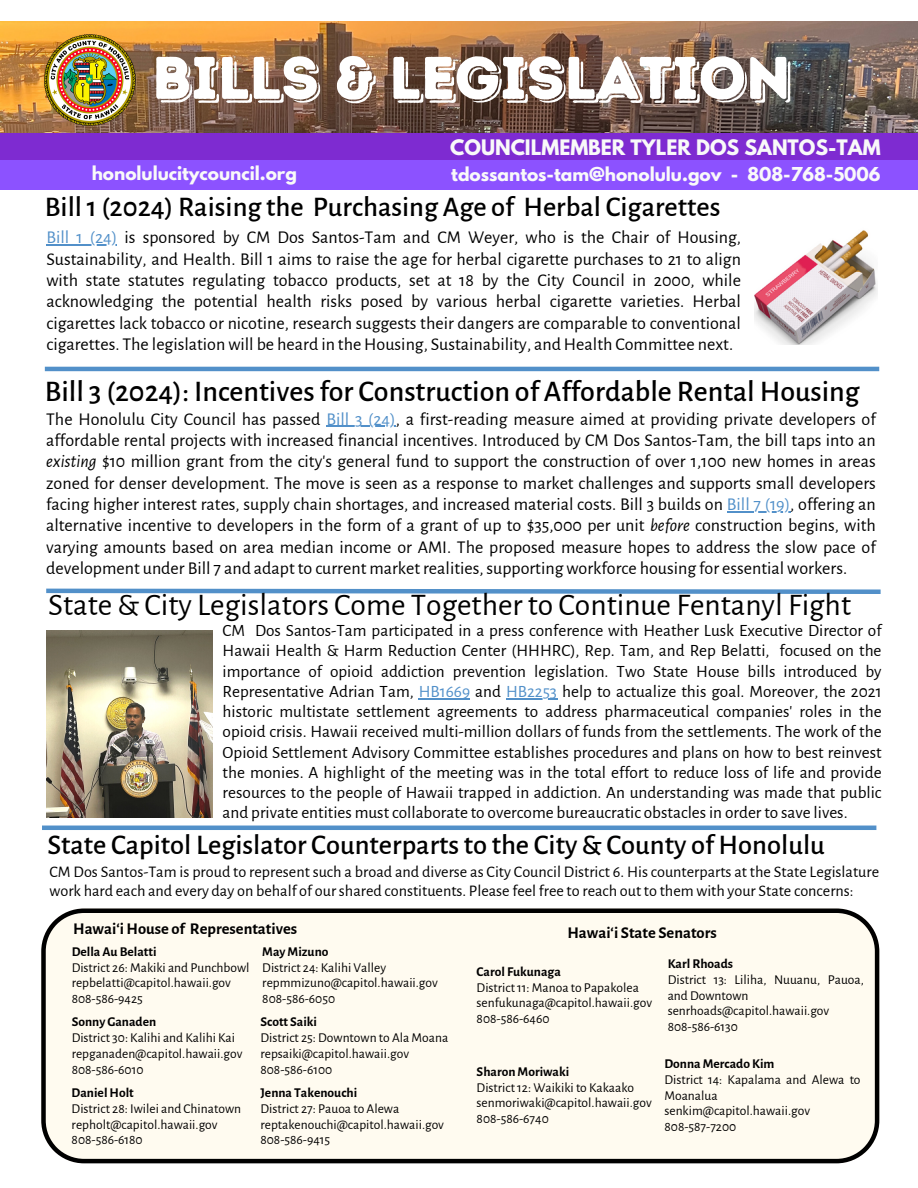
<style>
.page{position:relative;width:918px;height:1188px;background:#fff}
.page>*{position:absolute;margin:0;border:0;box-sizing:border-box;transform-origin:0 0}
.t1{font:60px "Intro Rust Base Shade";letter-spacing:-.01em;color:#fff}
.t2{font:31.5px "Alegreya Sans";color:#000}
.t3{font:500 30px "Alegreya Sans";color:#000}
.t4{font:500 28.5px "Alegreya Sans";color:#000}
.t5{font:700 18.9px "League Spartan";color:#f9f9f9}
.t6{font:18px/21.3px "Alegreya Sans";color:#000;text-align:justify}
.t7{font:17.25px/20.2px "Alegreya Sans";color:#000;text-align:justify}
.t8{font:700 16.95px "League Spartan";color:#f9f9f9}
.t9{font:700 16.5px "Alegreya Sans";color:#000}
.t10{font:16.2px/19.2px "Alegreya Sans";color:#000}
.t11{font:13.5px/15.8px "Alegreya Sans";color:#000}
.t12{font:700 13.5px "Alegreya Sans";color:#000}
.s1{color:#5290c9}
.s2{font-style:italic}
</style>
<div class="page">
<img style="left:0;top:21px;width:918px;height:113px">
<div style="left:0;top:134px;width:918px;height:32px;background:#7e2bd1"></div>
<div style="left:0;top:161px;width:918px;height:29px;background:#8c52ff"></div>
<img style="left:43px;top:33px;width:94px;height:94px">
<svg style="left:46px;top:588px;width:835px;height:6px;background:#7dabd6"></svg>
<hr style="left:45px;top:367px;width:834px;height:4px;background:#5290c9">
<hr style="left:42px;top:826px;width:834px;height:4px;background:#5290c9">
<img style="left:755px;top:230px;width:122px;height:115px">
<div style="left:41px;top:909px;width:838px;height:254px;background:#fffbf0"></div>
<img style="left:46px;top:631px;width:167px;height:186px">
<hr style="left:46px;top:244px;width:71px;height:1px;background:#5290c9">
<hr style="left:326px;top:426px;width:70px;height:1px;background:#5290c9">
<hr style="left:727px;top:511px;width:63px;height:1px;background:#5290c9">
<hr style="left:419px;top:698px;width:51px;height:1px;background:#5290c9">
<hr style="left:506px;top:698px;width:51px;height:1px;background:#5290c9">
<p class="t1" style="left:152px;top:42px;width:641px">BILLS &amp; LEGISLATION</p>
<p class="t5" style="left:450px;top:138px;width:432px">COUNCILMEMBER TYLER DOS SANTOS-TAM</p>
<h2 class="t8" style="left:92px;top:164px;width:207px">honolulucitycouncil.org</h2>
<h6 class="t8" style="left:451px;top:165px;width:431px">tdossantos-tam@honolulu.gov - 808-768-5006</h6>
<h5 class="t4" style="left:45px;top:193px;width:677px">Bill 1 (2024) Raising the Purchasing Age of Herbal Cigarettes</h5>
<h2 class="t6" style="left:46px;top:227px;width:696px"><span class="s1">Bill 1 (24)</span> is sponsored by CM Dos Santos-Tam and CM Weyer, who is the Chair of Housing, Sustainability, and Health. Bill 1 aims to raise the age for herbal cigarette purchases to 21 to align with state statutes regulating tobacco products, set at 18 by the City Council in 2000, while acknowledging the potential health risks posed by various herbal cigarette varieties. Herbal cigarettes lack tobacco or nicotine, research suggests their dangers are comparable to conventional cigarettes. The legislation will be heard in the Housing, Sustainability, and Health Committee next.</h2>
<p class="t3" style="left:45px;top:377px;width:816px">Bill 3 (2024): Incentives for Construction of Affordable Rental Housing</p>
<h5 class="t6" style="left:46px;top:409px;width:831px">The Honolulu City Council has passed <span class="s1">Bill 3 (24)</span>, a first-reading measure aimed at providing private developers of</h5>
<h3 class="t6" style="left:46px;top:430px;width:831px">affordable rental projects with increased financial incentives. Introduced by CM Dos Santos-Tam, the bill taps into an <span class="s2">existing</span> $10 million grant from the city's general fund to support the construction of over 1,100 new homes in areas zoned for denser development. The move is seen as a response to market challenges and supports small developers facing higher interest rates, supply chain shortages, and increased material costs. Bill 3 builds on <span class="s1">Bill 7 (19)</span>, offering an</h3>
<h5 class="t6" style="left:46px;top:515px;width:831px">alternative incentive to developers in the form of a grant of up to $35,000 per unit <span class="s2">before</span> construction begins, with varying amounts based on area median income or AMI. The proposed measure hopes to address the slow pace of development under Bill 7 and adapt to current market realities, supporting workforce housing for essential workers.</h5>
<p class="t2" style="left:48px;top:590px;width:804px">State &amp; City Legislators Come Together to Continue Fentanyl Fight</p>
<h6 class="t7" style="left:223px;top:621px;width:660px">CM Dos Santos-Tam participated in a press conference with Heather Lusk Executive Director of Hawaii Health &amp; Harm Reduction Center (HHHRC), Rep. Tam, and Rep Belatti, focused on the importance of opioid addiction prevention legislation. Two State House bills introduced by Representative Adrian Tam, <span class="s1">HB1669</span> and <span class="s1">HB2253</span> help to actualize this goal. Moreover, the 2021 historic multistate settlement agreements to address pharmaceutical companies' roles in the opioid crisis. Hawaii received multi-million dollars of funds from the settlements. The work of the Opioid Settlement Advisory Committee establishes procedures and plans on how to best reinvest the monies. A highlight of the meeting was in the total effort to reduce loss of life and provide resources to the people of Hawaii trapped in addiction. An understanding was made that public and private entities must collaborate to overcome bureaucratic obstacles in order to save lives.</h6>
<h4 class="t4" style="left:47px;top:831px;width:779px">State Capitol Legislator Counterparts to the City &amp; County of Honolulu</h4>
<h6 class="t10" style="left:50px;top:863px;width:831px">CM Dos Santos-Tam is proud to represent such a broad and diverse as City Council District 6. His counterparts at the State Legislature work hard each and every day on behalf of our shared constituents. Please feel free to reach out to them with your State concerns:</h6>
<p class="t9" style="left:73px;top:921px;width:225px">Hawai‘iHouse of Representatives</p>
<p class="t9" style="left:568px;top:925px;width:151px">Hawai‘i State Senators</p>
<p class="t12" style="left:668px;top:957px;width:67px">Karl Rhoads</p>
<p class="t11" style="left:668px;top:972px;width:198px">District 13: Liliha, Nuuanu, Pauoa, and Downtown</p>
<p class="t11" style="left:668px;top:1003px;width:163px">senrhoads@capitol.hawaii.gov</p>
<p class="t11" style="left:668px;top:1019px;width:72px">808-586-6130</p>
<h2 class="t12" style="left:72px;top:945px;width:86px">Della Au Belatti</h2>
<p class="t11" style="left:72px;top:960px;width:179px">District 26: Makiki and Punchbowl repbelatti@capitol.hawaii.gov</p>
<p class="t11" style="left:72px;top:991px;width:73px">808-586-9425</p>
<p class="t12" style="left:262px;top:945px;width:68px">MayMizuno</p>
<p class="t11" style="left:262px;top:960px;width:125px">District 24: Kalihi Valley</p>
<p class="t11" style="left:262px;top:975px;width:177px">repmmizuno@capitol.hawaii.gov</p>
<p class="t11" style="left:262px;top:991px;width:74px">808-586-6050</p>
<p class="t12" style="left:477px;top:965px;width:86px">Carol Fukunaga</p>
<p class="t11" style="left:477px;top:980px;width:164px">District 11: Manoa to Papakolea</p>
<p class="t11" style="left:477px;top:996px;width:177px">senfukunaga@capitol.hawaii.gov</p>
<p class="t11" style="left:477px;top:1011px;width:74px">808-586-6460</p>
<p class="t12" style="left:72px;top:1016px;width:86px">Sonny Ganaden</p>
<p class="t11" style="left:72px;top:1030px;width:165px">District 30: Kalihi and Kalihi Kai</p>
<p class="t11" style="left:72px;top:1046px;width:172px">repganaden@capitol.hawaii.gov</p>
<p class="t11" style="left:72px;top:1062px;width:73px">808-586-6010</p>
<h6 class="t12" style="left:260px;top:1016px;width:58px">Scott Saiki</h6>
<p class="t11" style="left:260px;top:1030px;width:189px">District 25: Downtown to Ala Moana</p>
<p class="t11" style="left:260px;top:1046px;width:150px">repsaiki@capitol.hawaii.gov</p>
<p class="t11" style="left:260px;top:1062px;width:73px">808-586-6100</p>
<p class="t12" style="left:664px;top:1057px;width:111px">DonnaMercado Kim</p>
<p class="t11" style="left:664px;top:1072px;width:198px">District 14: Kapalama and Alewa to<br>Moanalua</p>
<p class="t11" style="left:664px;top:1103px;width:147px">senkim@capitol.hawaii.gov</p>
<p class="t11" style="left:664px;top:1119px;width:73px">808-587-7200</p>
<p class="t12" style="left:477px;top:1065px;width:94px">SharonMoriwaki</p>
<p class="t11" style="left:477px;top:1080px;width:159px">District 12: Waikiki to Kakaako</p>
<p class="t11" style="left:477px;top:1096px;width:177px">senmoriwaki@capitol.hawaii.gov</p>
<p class="t11" style="left:477px;top:1111px;width:74px">808-586-6740</p>
<p class="t12" style="left:260px;top:1086px;width:98px">Jenna Takenouchi</p>
<p class="t11" style="left:260px;top:1101px;width:140px">District 27: Pauoa to Alewa</p>
<p class="t11" style="left:260px;top:1117px;width:185px">reptakenouchi@capitol.hawaii.gov</p>
<p class="t11" style="left:260px;top:1132px;width:71px">808-586-9415</p>
<p class="t12" style="left:72px;top:1086px;width:64px">DanielHolt</p>
<p class="t11" style="left:72px;top:1101px;width:171px">District 28: Iwilei and Chinatown</p>
<p class="t11" style="left:72px;top:1117px;width:147px">repholt@capitol.hawaii.gov</p>
<p class="t11" style="left:72px;top:1132px;width:73px">808-586-6180</p>
</div>
